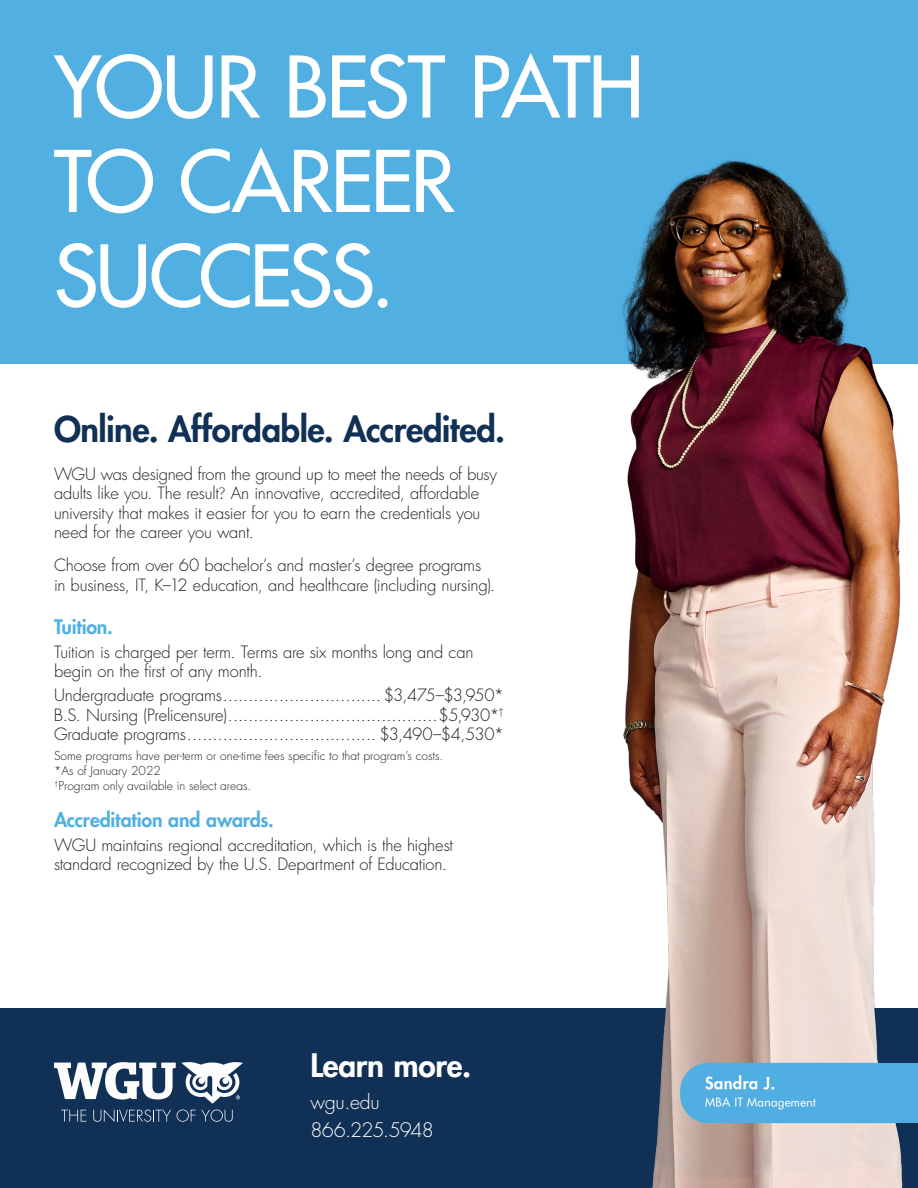
<style>
.page{position:relative;width:918px;height:1188px;background:#fff}
.page>*{position:absolute;margin:0;border:0;box-sizing:border-box;transform-origin:0 0}
.t1{font:500 82.5px/94.5px "Futura Std";letter-spacing:-.035em;color:#fff}
.Body_Header{font:800 34.5px "Futura Std";letter-spacing:-.015em;color:#113056}
.URL_Phone{font:800 31.5px "Futura Std";letter-spacing:-.01em;color:#fff}
.Light_Blue_Subheads{font:800 19.5px "Futura Std";letter-spacing:-.01em;color:#51afe2}
.URL_Phone-2{font:300 19.5px/27.9px "Futura Std";letter-spacing:-.03em;color:#fff}
.Body_Copy_-_Black{font:300 16.5px/19.5px "Futura Std";letter-spacing:-.01em;color:#231f20}
.Footnote{font:300 12px/15px "Futura Std";color:#231f20}
.s1{font-family:"Lato"}
</style>
<div class="page">
<div style="left:0;top:0;width:918px;height:364px;background:#51afe2"></div>
<div style="left:0;top:1008px;width:918px;height:180px;background:#113056"></div>
<svg style="left:54px;top:1062px;width:189px;height:42px"></svg>
<svg style="left:61px;top:1110px;width:25px;height:12px"></svg>
<svg style="left:93px;top:1110px;width:78px;height:12px"></svg>
<svg style="left:177px;top:1110px;width:18px;height:12px"></svg>
<svg style="left:201px;top:1110px;width:32px;height:12px"></svg>
<img style="left:621px;top:160px;width:297px;height:1028px">
<h1 class="t1" style="left:54px;top:40px;width:592px">YOUR BEST PATH<br>TO CAREER<br>SUCCESS.</h1>
<p class="Body_Header" style="left:54px;top:408px;width:453px">Online. Affordable. Accredited.</p>
<p class="Body_Copy_-_Black" style="left:54px;top:465px;width:445px">WGU was designed from the ground up to meet the needs of busy adults like you. The result<span class="s1">?</span> An innovative, accredited, affordable university that makes it easier for you to earn the credentials you need for the career you want.</p>
<p class="Body_Copy_-_Black" style="left:54px;top:556px;width:443px">Choose from over 60 bachelor’s and master’s degree programs in business, IT, K–12 education, and healthcare (including nursing).</p>
<p class="Light_Blue_Subheads" style="left:54px;top:614px;width:60px">Tuition.</p>
<p class="Body_Copy_-_Black" style="left:54px;top:643px;width:421px">Tuition is charged per term. Terms are six months long and can begin on the first of any month.</p>
<p class="Body_Copy_-_Black" style="left:54px;top:686px;width:452px">Undergraduate programs...............................$3,475–$3,950*</p>
<p class="Body_Copy_-_Black" style="left:54px;top:706px;width:452px">B.S. Nursing (Prelicensure).........................................$5,930*<sup>†</sup></p>
<p class="Body_Copy_-_Black" style="left:54px;top:725px;width:451px">Graduate programs..................................... $3,490–$4,530*</p>
<p class="Footnote" style="left:54px;top:748px;width:391px">Some programs have per-term or one-time fees specific to that program’s costs. *As of January 2022</p>
<p class="Footnote" style="left:54px;top:778px;width:199px"><sup>†</sup>Program only available in select areas.</p>
<p class="Light_Blue_Subheads" style="left:54px;top:807px;width:221px">Accreditation and awards.</p>
<p class="Body_Copy_-_Black" style="left:54px;top:835px;width:401px">WGU maintains regional accreditation, which is the highest standard recognized by the U.S. Department of Education.</p>
<p class="URL_Phone" style="left:310px;top:1046px;width:162px">Learn more.</p>
<p class="URL_Phone-2" style="left:310px;top:1089px;width:125px">wgu.edu<br>866.225.5948</p>
</div>
